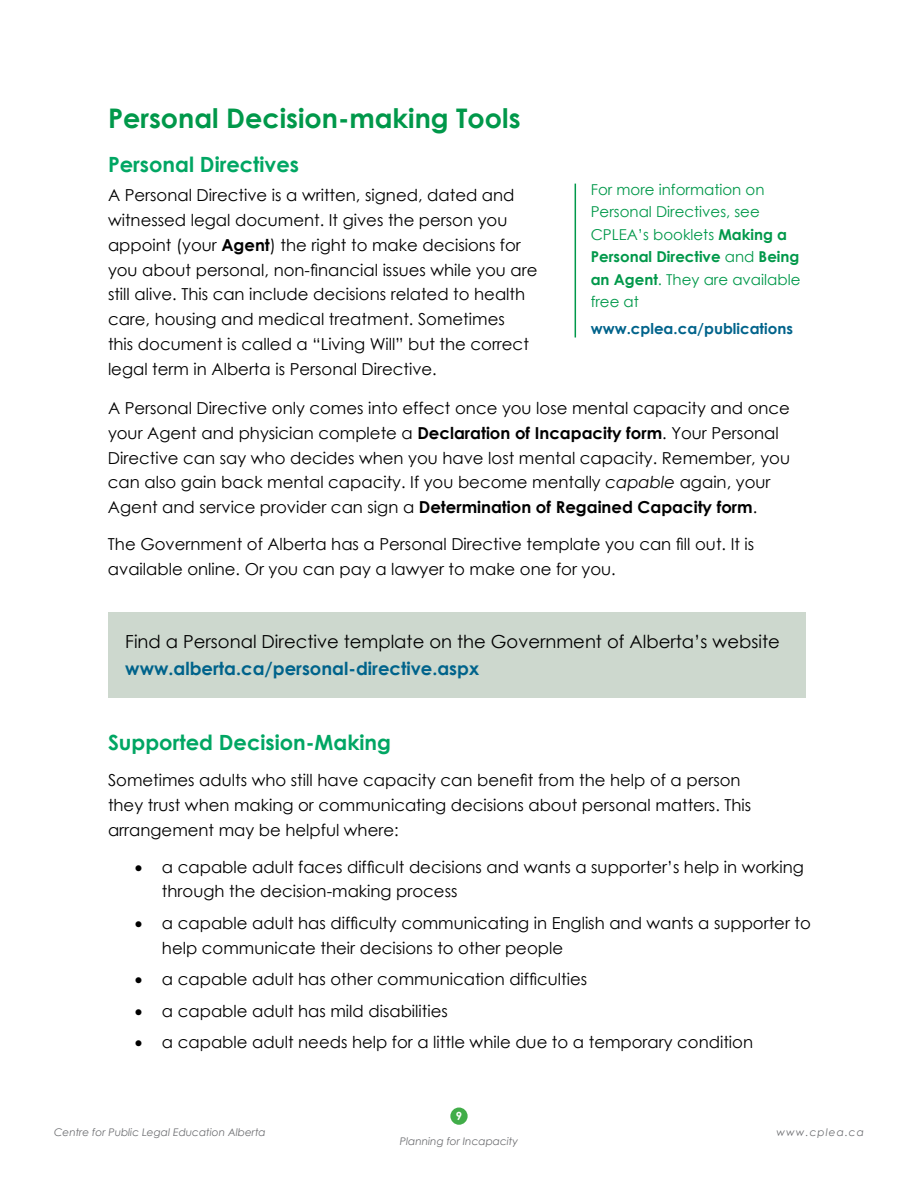
<style>
.page{position:relative;width:918px;height:1188px;background:#fff}
.page>*{position:absolute;margin:0;border:0;box-sizing:border-box;transform-origin:0 0}
.t1{font:700 27px "Century Gothic";color:#00984a}
.t2{font:700 21px "Century Gothic";color:#00a663}
.t3{font:18px "Century Gothic";color:#000}
.t4{font:700 18px "Century Gothic";color:#00638b}
.t5{font:16.5px/24.8px "Century Gothic";color:#000}
.t6{font:15px/22.5px "Century Gothic";color:#00984a}
.t7{font:700 15px "Century Gothic";color:#00638b}
.t8{font:700 11.25px "Century Gothic";color:#fff}
.t9{font:italic 10.5px "Century Gothic";color:#6d6e71}
.t10{font:italic 10.5px "Century Gothic";letter-spacing:.1em;color:#6d6e71}
.s1{font-weight:700}
.s2{font-style:italic}
</style>
<div class="page">
<div style="left:450px;top:1108px;width:18px;height:17px;background:#41ad49;border-radius:50%"></div>
<div style="left:108px;top:612px;width:698px;height:86px;background:#cdd8ce"></div>
<hr style="left:575px;top:184px;width:1px;height:154px;background:#00984a">
<h1 class="t1" style="left:108px;top:98px;width:414px">Personal Decision-making Tools</h1>
<p class="t2" style="left:108px;top:148px;width:193px">Personal Directives</p>
<p class="t5" style="left:108px;top:183px;width:431px">A Personal Directive is a written, signed, dated and witnessed legal document. It gives the person you appoint (your <span class="s1">Agent</span>) the right to make decisions for you about personal, non-financial issues while you are still alive. This can include decisions related to health care, housing and medical treatment. Sometimes<br>this document is called a “Living Will” but the correct legal term in Alberta is Personal Directive.</p>
<p class="t6" style="left:591px;top:178px;width:211px">For more information on<br>Personal Directives, see<br>CPLEA’s booklets <span class="s1">Making a<br>Personal Directive</span> and <span class="s1">Being an Agent</span>. They are available free at</p>
<p class="t7" style="left:591px;top:318px;width:204px">www.cplea.ca/publications</p>
<p class="t5" style="left:108px;top:396px;width:684px">A Personal Directive only comes into effect once you lose mental capacity and once your Agent and physician complete a <span class="s1">Declaration of Incapacity form</span>. Your Personal Directive can say who decides when you have lost mental capacity. Remember, you can also gain back mental capacity. If you become mentally <span class="s2">capable</span> again, your Agent and service provider can sign a <span class="s1">Determination of Regained Capacity form</span>.</p>
<p class="t5" style="left:108px;top:531px;width:648px">The Government of Alberta has a Personal Directive template you can fill out. It is available online. Or you can pay a lawyer to make one for you.</p>
<p class="t3" style="left:125px;top:629px;width:656px">Find a Personal Directive template on the Government of Alberta’s website</p>
<p class="t4" style="left:125px;top:655px;width:355px">www.alberta.ca/personal-directive.aspx</p>
<p class="t2" style="left:108px;top:726px;width:285px">Supported Decision-Making</p>
<p class="t5" style="left:108px;top:768px;width:645px">Sometimes adults who still have capacity can benefit from the help of a person they trust when making or communicating decisions about personal matters. This arrangement may be helpful where:</p>
<p class="t5" style="left:162px;top:854px;width:644px;text-indent:-27px">• a capable adult faces difficult decisions and wants a supporter’s help in working through the decision-making process</p>
<p class="t5" style="left:162px;top:910px;width:650px;text-indent:-27px">• a capable adult has difficulty communicating in English and wants a supporter to help communicate their decisions to other people</p>
<p class="t5" style="left:135px;top:967px;width:454px">• a capable adult has other communication difficulties</p>
<p class="t5" style="left:135px;top:998px;width:314px">• a capable adult has mild disabilities</p>
<p class="t5" style="left:135px;top:1030px;width:620px">• a capable adult needs help for a little while due to a temporary condition</p>
<p class="t8" style="left:456px;top:1107px;width:8px">9</p>
<p class="t9" style="left:54px;top:1124px;width:213px">Centre for Public Legal Education Alberta</p>
<p class="t10" style="left:776px;top:1124px;width:89px">www.cplea.ca</p>
<p class="t9" style="left:400px;top:1134px;width:120px">Planning for Incapacity</p>
</div>
